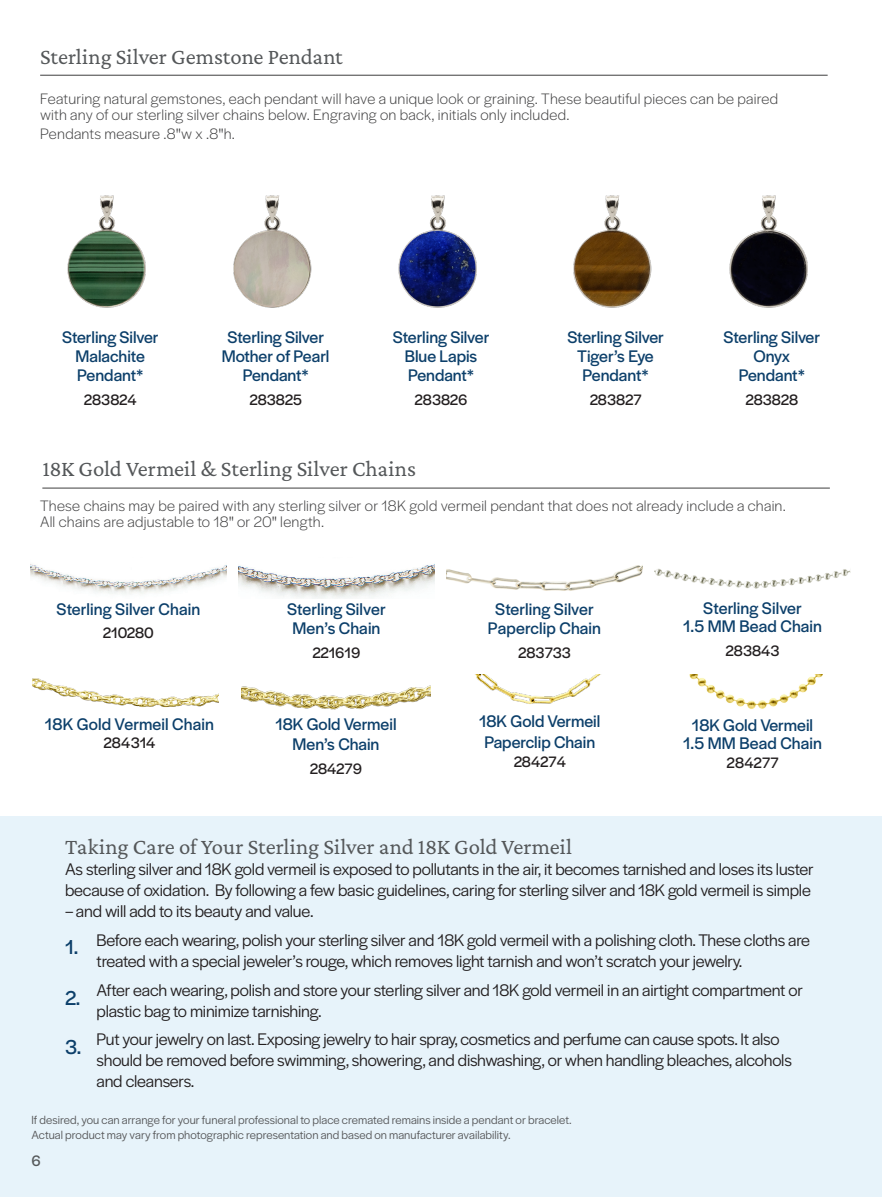
<style>
.page{position:relative;width:882px;height:1197px;background:#fff}
.page>*{position:absolute;margin:0;border:0;box-sizing:border-box;transform-origin:0 0}
.t1{font:22.75px "Crimson Pro";color:#545759}
.t2{font:21px "Halyard Display";color:#0c3f6a}
.t3{font:17.5px/21px "Halyard Display";letter-spacing:-.01em;color:#231f20}
.Engrave_Names{font:17.5px/19.2px "Halyard Display";color:#0c3f6a;text-align:center}
.JDE__for_Engraved{font:17.5px/21px "Halyard Display";color:#0c3f6a}
.Fruity_Caption_2_no_rule{font:300 15.75px/15.8px "Halyard Display";letter-spacing:.015em;color:#3e3e3f}
.JDE__for_Engraved-2{font:15.75px "Halyard Display";letter-spacing:-.005em;color:#231f20}
.Engrave_Names-2{font:15.75px "Halyard Display";letter-spacing:.005em;color:#231f20}
.t4{font:15.75px "Halyard Display";color:#545759}
.t5{font:12.25px/14.7px "Halyard Display";letter-spacing:.005em;color:#57585a}
.s1{font-weight:400}
</style>
<div class="page">
<img style="left:573px;top:195px;width:79px;height:113px">
<img style="left:729px;top:195px;width:79px;height:113px">
<img style="left:398px;top:195px;width:79px;height:113px">
<img style="left:233px;top:195px;width:79px;height:113px">
<img style="left:67px;top:195px;width:79px;height:113px">
<hr style="left:40px;top:75px;width:788px;height:1px;background:#3e3e3f">
<div style="left:0;top:816px;width:882px;height:381px;background:#e7f3fa"></div>
<hr style="left:42px;top:488px;width:788px;height:1px;background:#3e3e3f">
<img style="left:30px;top:564px;width:196px;height:30px">
<img style="left:239px;top:564px;width:195px;height:35px">
<img style="left:241px;top:685px;width:190px;height:25px">
<img style="left:447px;top:565px;width:195px;height:26px">
<img style="left:475px;top:674px;width:126px;height:30px">
<img style="left:655px;top:568px;width:195px;height:21px">
<img style="left:689px;top:674px;width:134px;height:35px">
<img style="left:33px;top:678px;width:186px;height:29px">
<p class="t1" style="left:40px;top:43px;width:304px">Sterling Silver Gemstone Pendant</p>
<p class="Fruity_Caption_2_no_rule" style="left:40px;top:90px;width:739px">Featuring natural gemstones, each pendant will have a unique look or graining. These beautiful pieces can be paired with any of our sterling silver chains below. Engraving on back, initials only included.</p>
<p class="Fruity_Caption_2_no_rule" style="left:40px;top:125px;width:196px">Pendants measure .8<span class="s1">"</span>w x .8<span class="s1">"</span>h.</p>
<p class="Engrave_Names" style="left:62px;top:327px;width:98px">Sterling Silver<br>Malachite<br>Pendant*</p>
<p class="JDE__for_Engraved-2" style="left:84px;top:389px;width:54px">283824</p>
<p class="Engrave_Names" style="left:222px;top:327px;width:109px">Sterling Silver<br>Mother of Pearl<br>Pendant*</p>
<p class="JDE__for_Engraved-2" style="left:249px;top:389px;width:54px">283825</p>
<p class="Engrave_Names" style="left:393px;top:327px;width:98px">Sterling Silver<br>Blue Lapis<br>Pendant*</p>
<p class="JDE__for_Engraved-2" style="left:415px;top:389px;width:54px">283826</p>
<p class="t1" style="left:42px;top:454px;width:375px">18K Gold Vermeil &amp; Sterling Silver Chains</p>
<p class="Engrave_Names" style="left:567px;top:327px;width:98px">Sterling Silver<br>Tiger’s Eye<br>Pendant*</p>
<p class="JDE__for_Engraved-2" style="left:590px;top:389px;width:53px">283827</p>
<p class="Engrave_Names" style="left:724px;top:327px;width:98px">Sterling Silver<br>Onyx<br>Pendant*</p>
<p class="JDE__for_Engraved-2" style="left:745px;top:389px;width:54px">283828</p>
<p class="Fruity_Caption_2_no_rule" style="left:40px;top:497px;width:747px">These chains may be paired with any sterling silver or 18K gold vermeil pendant that does not already include a chain.<br>All chains are adjustable to 18<span class="s1">"</span> or 20<span class="s1">"</span> length.</p>
<p class="Engrave_Names" style="left:57px;top:598px;width:145px">Sterling Silver Chain</p>
<p class="JDE__for_Engraved-2" style="left:103px;top:622px;width:52px">210280</p>
<p class="JDE__for_Engraved" style="left:45px;top:712px;width:170px">18K Gold Vermeil Chain</p>
<p class="JDE__for_Engraved-2" style="left:103px;top:732px;width:53px">284314</p>
<p class="Engrave_Names" style="left:287px;top:598px;width:100px">Sterling Silver<br>Men’s Chain</p>
<p class="JDE__for_Engraved-2" style="left:312px;top:641px;width:49px">221619</p>
<p class="Engrave_Names" style="left:275px;top:714px;width:123px">18K Gold Vermeil<br>Men’s Chain</p>
<p class="JDE__for_Engraved-2" style="left:310px;top:757px;width:54px">284279</p>
<p class="Engrave_Names" style="left:488px;top:598px;width:115px">Sterling Silver<br>Paperclip Chain</p>
<p class="JDE__for_Engraved-2" style="left:518px;top:641px;width:54px">283733</p>
<p class="JDE__for_Engraved" style="left:479px;top:710px;width:123px">18K Gold Vermeil<br>Paperclip Chain</p>
<p class="JDE__for_Engraved-2" style="left:514px;top:750px;width:54px">284274</p>
<p class="Engrave_Names" style="left:683px;top:599px;width:140px;line-height:17.5px">Sterling Silver<br>1.5 MM Bead Chain</p>
<p class="Engrave_Names-2" style="left:726px;top:639px;width:55px">283843</p>
<p class="Engrave_Names" style="left:683px;top:716px;width:140px;line-height:17.5px">18K Gold Vermeil<br>1.5 MM Bead Chain</p>
<p class="Engrave_Names-2" style="left:727px;top:751px;width:54px">284277</p>
<p class="t1" style="left:65px;top:832px;width:509px">Taking Care of Your Sterling Silver and 18K Gold Vermeil</p>
<p class="t3" style="left:65px;top:858px;width:750px">As sterling silver and 18K gold vermeil is exposed to pollutants in the air, it becomes tarnished and loses its luster because of oxidation. By following a few basic guidelines, caring for sterling silver and 18K gold vermeil is simple</p>
<p class="t3" style="left:65px;top:900px;width:250px">– and will add to its beauty and value.</p>
<p class="t3" style="left:97px;top:928px;width:715px">Before each wearing, polish your sterling silver and 18K gold vermeil with a polishing cloth. These cloths are treated with a special jeweler’s rouge, which removes light tarnish and won’t scratch your jewelry.</p>
<p class="t3" style="left:97px;top:978px;width:708px">After each wearing, polish and store your sterling silver and 18K gold vermeil in an airtight compartment or plastic bag to minimize tarnishing.</p>
<p class="t3" style="left:97px;top:1028px;width:697px">Put your jewelry on last. Exposing jewelry to hair spray, cosmetics and perfume can cause spots. It also should be removed before swimming, showering, and dishwashing, or when handling bleaches, alcohols and cleansers.</p>
<p class="t2" style="left:65px;top:932px;width:15px">1.</p>
<p class="t2" style="left:65px;top:983px;width:17px">2.</p>
<p class="t2" style="left:65px;top:1032px;width:18px">3.</p>
<p class="t5" style="left:32px;top:1112px;width:542px">If desired, you can arrange for your funeral professional to place cremated remains inside a pendant or bracelet.<br>Actual product may vary from photographic representation and based on manufacturer availability.</p>
<p class="t4" style="left:32px;top:1149px;width:11px">6</p>
</div>
